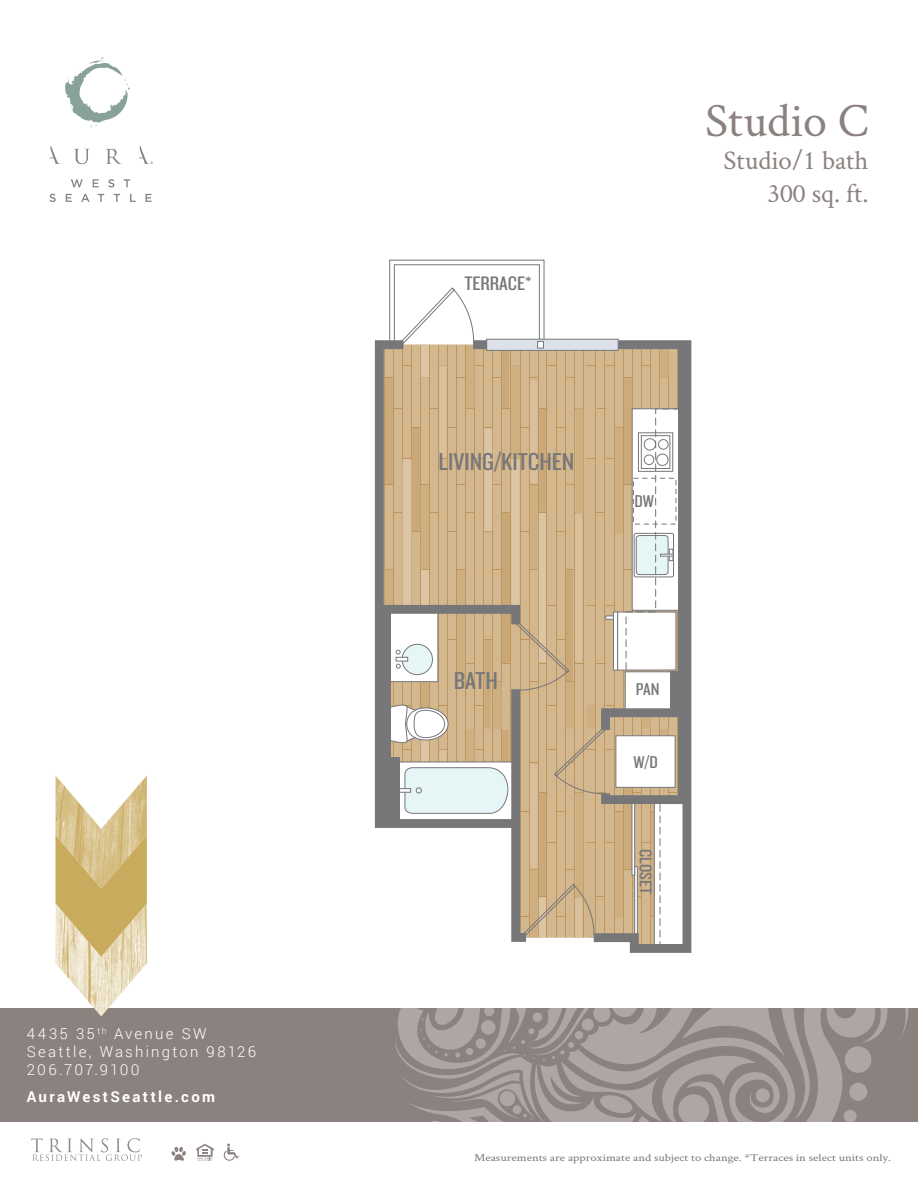
<style>
.page{position:relative;width:918px;height:1188px;background:#fff}
.page>*{position:absolute;margin:0;border:0;box-sizing:border-box;transform-origin:0 0}
.t1{font:48px "Crimson Text";color:#8b817f}
.t2{font:27px/33px "Crimson Text";color:#8b817f;text-align:right}
.t3{font:25.35px "Knockout HTF28 Junior Featherwt";color:#77777a;scale:1.21 1}
.t4{font:20.25px "Knockout HTF28 Junior Featherwt";color:#77777a;scale:1.21 1}
.t5{font:17.7px "Knockout HTF28 Junior Featherwt";color:#77777a;scale:1.21 1}
.t6{font:300 15px/18px "Roboto";letter-spacing:.15em;color:#fff}
.t7{font:700 15px "Roboto";letter-spacing:.155em;color:#fff}
.t8{font:10.5px "Crimson Text";color:#77777a;scale:1.21 1}
</style>
<div class="page">
<svg style="left:31px;top:1138px;width:111px;height:23px"></svg>
<div style="left:0;top:1008px;width:918px;height:113px;background:#8b817f"></div>
<svg style="left:394px;top:1008px;width:524px;height:114px"></svg>
<img style="left:56px;top:957px;width:91px;height:60px">
<img style="left:56px;top:775px;width:91px;height:60px">
<svg style="left:56px;top:835px;width:91px;height:122px;background:#d3ba7c"></svg>
<svg style="left:65px;top:57px;width:65px;height:70px"></svg>
<svg style="left:71px;top:179px;width:12px;height:8px"></svg>
<svg style="left:93px;top:179px;width:6px;height:8px"></svg>
<svg style="left:108px;top:179px;width:6px;height:8px"></svg>
<svg style="left:124px;top:179px;width:6px;height:8px"></svg>
<svg style="left:49px;top:194px;width:7px;height:8px"></svg>
<svg style="left:66px;top:194px;width:6px;height:8px"></svg>
<svg style="left:81px;top:194px;width:9px;height:8px"></svg>
<svg style="left:98px;top:194px;width:6px;height:8px"></svg>
<svg style="left:114px;top:194px;width:6px;height:8px"></svg>
<svg style="left:130px;top:194px;width:6px;height:8px"></svg>
<svg style="left:146px;top:194px;width:6px;height:8px"></svg>
<svg style="left:74px;top:149px;width:15px;height:15px"></svg>
<svg style="left:106px;top:149px;width:16px;height:15px"></svg>
<svg style="left:50px;top:146px;width:10px;height:18px"></svg>
<svg style="left:139px;top:146px;width:14px;height:18px"></svg>
<svg style="left:171px;top:1147px;width:15px;height:14px"></svg>
<svg style="left:224px;top:1144px;width:15px;height:17px"></svg>
<svg style="left:196px;top:1144px;width:18px;height:17px"></svg>
<svg style="left:535px;top:338px;width:157px;height:615px;background:#c9ae89"></svg>
<svg style="left:374px;top:340px;width:161px;height:602px"></svg>
<div style="left:511px;top:689px;width:9px;height:135px;background:#77777a"></div>
<div style="left:625px;top:671px;width:55px;height:40px;background:#fff;border:1px solid #77777a"></div>
<div style="left:486px;top:339px;width:133px;height:12px;background:#dde1e9;border:1px solid #77777a"></div>
<svg style="left:537px;top:346px;width:7px;height:2px"></svg>
<div style="left:678px;top:344px;width:7px;height:454px;background:#77777a"></div>
<div style="left:670px;top:671px;width:10px;height:39px;background:#77777a"></div>
<svg style="left:391px;top:702px;width:58px;height:44px"></svg>
<div style="left:377px;top:757px;width:23px;height:67px;background:#77777a"></div>
<div style="left:379px;top:610px;width:12px;height:154px;background:#77777a"></div>
<svg style="left:522px;top:704px;width:170px;height:245px"></svg>
<svg style="left:389px;top:259px;width:156px;height:87px"></svg>
<svg style="left:374px;top:600px;width:196px;height:91px"></svg>
<svg style="left:605px;top:616px;width:8px;height:4px"></svg>
<div style="left:618px;top:612px;width:58px;height:58px;background:#fff"></div>
<svg style="left:613px;top:612px;width:5px;height:58px"></svg>
<svg style="left:625px;top:408px;width:53px;height:264px"></svg>
<h3 class="t6" style="left:27px;top:1025px;width:231px">4435 35 <sup>th</sup> Avenue SW<br>Seattle, Washington 98126<br>206.707.9100</h3>
<h3 class="t7" style="left:27px;top:1087px;width:190px">AuraWestSeattle.com</h3>
<h3 class="t4" style="left:464px;top:273px;width:57px">TERRACE*</h3>
<h1 class="t1" style="left:705px;top:88px;width:165px">Studio C</h1>
<h2 class="t2" style="left:724px;top:143px;width:147px">Studio/1 bath<br>300 sq. ft.</h2>
<h3 class="t3" style="left:438px;top:449px;width:114px">LIVING/KITCHEN</h3>
<h3 class="t5" style="left:634px;top:493px;width:18px">DW</h3>
<h3 class="t3" style="left:454px;top:668px;width:38px">BATH</h3>
<h3 class="t5" style="left:636px;top:681px;width:21px">PAN</h3>
<h3 class="t5" style="left:633px;top:753px;width:22px">W/D</h3>
<h3 class="t5" style="left:654px;top:849px;width:39px;rotate:90deg">CLOSET</h3>
<p class="t8" style="left:474px;top:1150px;width:346px">Measurements are approximate and subject to change. *Terraces in select units only.</p>
</div>
